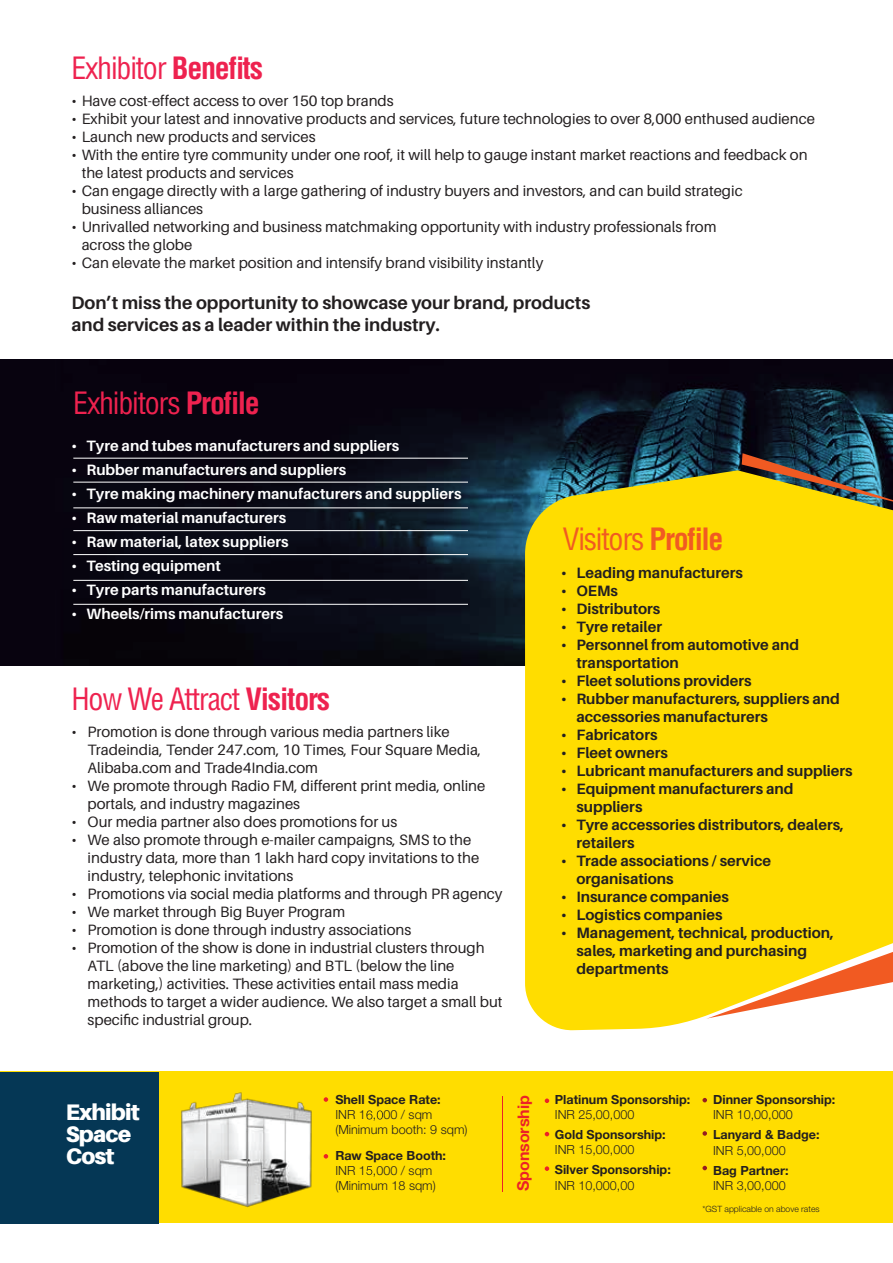
<style>
.page{position:relative;width:893px;height:1263px;background:#fff}
.page>*{position:absolute;margin:0;border:0;box-sizing:border-box;transform-origin:0 0}
.t1{font:condensed 30px "Helvetica LT Std";letter-spacing:-.04em;color:#ee224f}
.t2{font:condensed 30px "Helvetica LT Std";letter-spacing:-.04em;color:#f15a22}
.t3{font:900 22.5px/22.2px "Aileron";letter-spacing:-.04em;color:#fff}
.t4{font:700 18px/21.6px "Aileron";color:#231f20}
.t5{font:700 16.05px "Helvetica Neue";letter-spacing:-.005em;color:#ec2227}
.t6{font:15px/18px "Aileron";color:#231f20}
.t7{font:700 15px/18px "Aileron";color:#231f20}
.t8{font:700 15px "Aileron";color:#fff}
.t9{font:300 12.6px/15.1px "Helvetica Neue";color:#231f20}
.t10{font:700 12.6px "Helvetica Neue";color:#231f20}
.t11{font:300 8.55px "Helvetica Neue";color:#231f20}
.s1{font-weight:700}
</style>
<div class="page">
<svg style="left:0;top:359px;width:893px;height:306px;fill:#080610"></svg>
<hr style="left:73px;top:458px;width:395px;height:1px;background:#fff">
<hr style="left:73px;top:482px;width:395px;height:1px;background:#fff">
<hr style="left:73px;top:508px;width:395px;height:1px;background:#fff">
<hr style="left:73px;top:530px;width:395px;height:1px;background:#fff">
<hr style="left:73px;top:554px;width:395px;height:1px;background:#fff">
<hr style="left:73px;top:580px;width:395px;height:1px;background:#fff">
<hr style="left:73px;top:604px;width:395px;height:1px;background:#fff">
<div style="left:525px;top:470px;width:368px;height:561px;background:#fd0"></div>
<div style="left:0;top:1072px;width:893px;height:151px;background:#fd0"></div>
<div style="left:0;top:1072px;width:159px;height:151px;background:#053755"></div>
<svg style="left:366px;top:1166px;width:6px;height:9px"></svg>
<svg style="left:545px;top:1132px;width:4px;height:4px"></svg>
<svg style="left:545px;top:1166px;width:4px;height:5px"></svg>
<svg style="left:702px;top:1131px;width:5px;height:5px"></svg>
<svg style="left:702px;top:1166px;width:5px;height:4px"></svg>
<svg style="left:324px;top:1154px;width:4px;height:4px"></svg>
<img style="left:181px;top:1092px;width:131px;height:116px">
<svg style="left:366px;top:1110px;width:17px;height:9px"></svg>
<svg style="left:545px;top:1098px;width:4px;height:5px"></svg>
<svg style="left:702px;top:1098px;width:5px;height:4px"></svg>
<hr style="left:502px;top:1096px;width:1px;height:95px;background:#ec2227">
<svg style="left:324px;top:1097px;width:4px;height:5px"></svg>
<svg style="left:706px;top:944px;width:187px;height:75px"></svg>
<svg style="left:742px;top:453px;width:151px;height:54px"></svg>
<h1 class="t1" style="left:71px;top:50px;width:193px">Exhibitor <span class="s1">Benefits</span></h1>
<p class="t6" style="left:71px;top:92px;width:324px">• Have cost-effect access to over 150 top brands</p>
<p class="t6" style="left:71px;top:110px;width:745px">• Exhibit your latest and innovative products and services, future technologies to over 8,000 enthused audience</p>
<p class="t6" style="left:71px;top:128px;width:246px">• Launch new products and services</p>
<p class="t6" style="left:82px;top:146px;width:727px;text-indent:-10px">• With the entire tyre community under one roof, it will help to gauge instant market reactions and feedback on the latest products and services</p>
<p class="t6" style="left:82px;top:182px;width:662px;text-indent:-10px">• Can engage directly with a large gathering of industry buyers and investors, and can build strategic business alliances</p>
<p class="t6" style="left:82px;top:218px;width:636px;text-indent:-10px">• Unrivalled networking and business matchmaking opportunity with industry professionals from across the globe</p>
<p class="t6" style="left:71px;top:254px;width:473px">• Can elevate the market position and intensify brand visibility instantly</p>
<p class="t4" style="left:71px;top:292px;width:520px">Don’t miss the opportunity to showcase your brand, products and services as a leader within the industry.</p>
<h1 class="t1" style="left:73px;top:384px;width:188px">Exhibitors <span class="s1">Profile</span></h1>
<p class="t8" style="left:71px;top:438px;width:329px">• Tyre and tubes manufacturers and suppliers</p>
<p class="t8" style="left:71px;top:462px;width:276px">• Rubber manufacturers and suppliers</p>
<p class="t8" style="left:71px;top:486px;width:392px">• Tyre making machinery manufacturers and suppliers</p>
<p class="t8" style="left:71px;top:510px;width:216px">• Raw material manufacturers</p>
<p class="t8" style="left:71px;top:534px;width:219px">• Raw material, latex suppliers</p>
<p class="t8" style="left:71px;top:558px;width:151px">• Testing equipment</p>
<p class="t8" style="left:71px;top:582px;width:196px">• Tyre parts manufacturers</p>
<p class="t8" style="left:71px;top:606px;width:213px">• Wheels/rims manufacturers</p>
<h1 class="t1" style="left:71px;top:680px;width:260px">How We Attract <span class="s1">Visitors</span></h1>
<p class="t6" style="left:88px;top:723px;width:395px;text-indent:-16px">• Promotion is done through various media partners like<br>Tradeindia, Tender 247.com, 10 Times, Four Square Media,<br>Alibaba.com and Trade4India.com</p>
<p class="t6" style="left:88px;top:777px;width:399px;text-indent:-16px">• We promote through Radio FM, different print media, online portals, and industry magazines</p>
<p class="t6" style="left:71px;top:813px;width:327px">• Our media partner also does promotions for us</p>
<p class="t6" style="left:88px;top:831px;width:393px;text-indent:-16px">• We also promote through e-mailer campaigns, SMS to the industry data, more than 1 lakh hard copy invitations to the industry, telephonic invitations</p>
<p class="t6" style="left:71px;top:885px;width:433px">• Promotions via social media platforms and through PR agency</p>
<p class="t6" style="left:71px;top:903px;width:275px">• We market through Big Buyer Program</p>
<p class="t6" style="left:71px;top:921px;width:341px">• Promotion is done through industry associations</p>
<p class="t6" style="left:88px;top:939px;width:416px;text-indent:-16px">• Promotion of the show is done in industrial clusters through ATL (above the line marketing) and BTL (below the line marketing,) activities. These activities entail mass media methods to target a wider audience. We also target a small but specific industrial group.</p>
<h1 class="t2" style="left:563px;top:520px;width:162px">Visitors <span class="s1">Profile</span></h1>
<p class="t7" style="left:561px;top:564px;width:183px">• Leading manufacturers</p>
<p class="t7" style="left:561px;top:582px;width:59px">• OEMs</p>
<p class="t7" style="left:561px;top:600px;width:101px">• Distributors</p>
<p class="t7" style="left:561px;top:618px;width:103px">• Tyre retailer</p>
<p class="t7" style="left:576px;top:636px;width:224px;text-indent:-15px">• Personnel from automotive and transportation</p>
<p class="t7" style="left:561px;top:672px;width:192px">• Fleet solutions providers</p>
<p class="t7" style="left:576px;top:690px;width:265px;text-indent:-15px">• Rubber manufacturers, suppliers and accessories manufacturers</p>
<p class="t7" style="left:561px;top:726px;width:98px">• Fabricators</p>
<p class="t7" style="left:561px;top:744px;width:108px">• Fleet owners</p>
<p class="t7" style="left:561px;top:762px;width:293px">• Lubricant manufacturers and suppliers</p>
<p class="t7" style="left:576px;top:780px;width:219px;text-indent:-15px">• Equipment manufacturers and suppliers</p>
<p class="t7" style="left:576px;top:816px;width:269px;text-indent:-15px">• Tyre accessories distributors, dealers, retailers</p>
<p class="t7" style="left:576px;top:852px;width:196px;text-indent:-15px">• Trade associations / service organisations</p>
<p class="t7" style="left:561px;top:888px;width:170px">• Insurance companies</p>
<p class="t7" style="left:561px;top:906px;width:163px">• Logistics companies</p>
<p class="t7" style="left:576px;top:924px;width:259px;text-indent:-15px">• Management, technical, production, sales, marketing and purchasing departments</p>
<h2 class="t3" style="left:66px;top:1100px;width:76px">Exhibit<br>Space<br>Cost</h2>
<p class="t10" style="left:335px;top:1092px;width:107px">Shell Space Rate:</p>
<p class="t9" style="left:335px;top:1107px;width:99px">INR 1 , 00 / sqm</p>
<p class="t9" style="left:335px;top:1122px;width:134px">(Minimum booth: 9 sqm)</p>
<p class="t10" style="left:335px;top:1147px;width:112px">Raw Space Booth:</p>
<p class="t9" style="left:335px;top:1162px;width:102px">INR 1 ,000 / sqm (Minimum 18 sqm)</p>
<p class="t5" style="left:513px;top:1191px;width:98px;rotate:-90deg">Sponsorship</p>
<p class="t10" style="left:555px;top:1092px;width:137px">Platinum Sponsorship:</p>
<p class="t9" style="left:555px;top:1107px;width:81px">INR 25,00,000</p>
<p class="t10" style="left:555px;top:1127px;width:112px">Gold Sponsorship:</p>
<p class="t9" style="left:555px;top:1142px;width:81px">INR 15,00,000</p>
<p class="t10" style="left:555px;top:1162px;width:117px">Silver Sponsorship:</p>
<p class="t9" style="left:555px;top:1177px;width:81px">INR 10,000,00</p>
<p class="t10" style="left:713px;top:1092px;width:124px">Dinner Sponsorship:</p>
<p class="t9" style="left:713px;top:1107px;width:81px">INR 10,00,000</p>
<p class="t10" style="left:713px;top:1127px;width:108px">Lanyard &amp; Badge:</p>
<p class="t9" style="left:713px;top:1142px;width:74px">INR 5,00,000</p>
<p class="t10" style="left:713px;top:1162px;width:77px">Bag Partner:</p>
<p class="t9" style="left:713px;top:1177px;width:74px">INR 3,00,000</p>
<p class="t11" style="left:702px;top:1203px;width:119px">*GST applicable on above rates</p>
</div>
